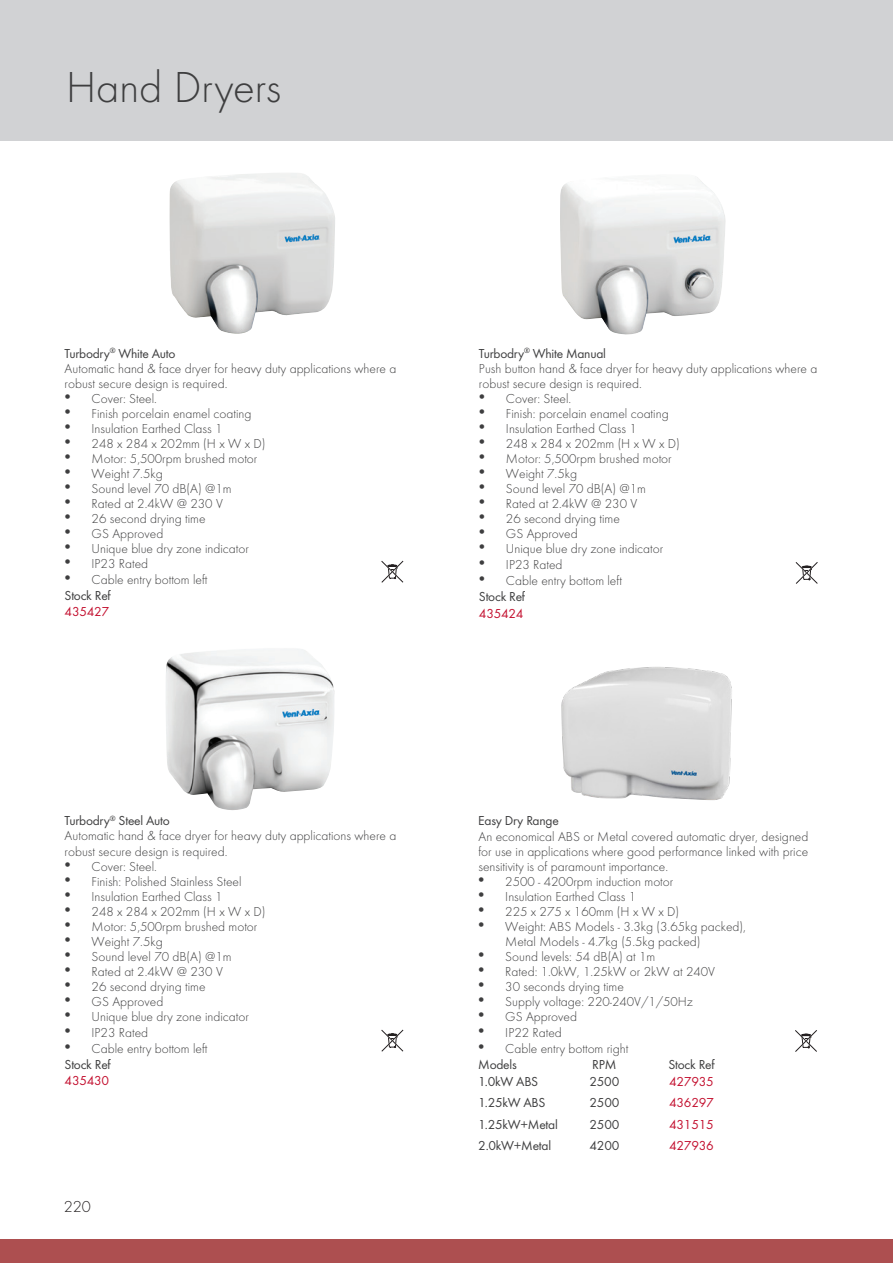
<style>
.page{position:relative;width:893px;height:1263px;background:#fff}
.page>*{position:absolute;margin:0;border:0;box-sizing:border-box;transform-origin:0 0}
.t1{font:300 45px "Futura T";color:#3e3e3f}
.t2{font:300 16.5px "Futura T";color:#231f20}
.t3{font:300 13.5px/15px "Futura T";color:#3e3e3f}
.t4{font:13.5px "Futura T";letter-spacing:-.02em;color:#3e3e3f}
.t5{font:13.5px "Futura T";letter-spacing:-.02em;color:#c3102f}
.s1{font-family:"Arial";font-weight:400;font-size:18px}
</style>
<div class="page">
<div style="left:0;top:1239px;width:893px;height:24px;background:#ad4f50"></div>
<div style="left:0;top:0;width:893px;height:140px;background:#d1d2d4"></div>
<svg style="left:381px;top:1030px;width:22px;height:22px"></svg>
<svg style="left:795px;top:1030px;width:22px;height:22px"></svg>
<svg style="left:381px;top:561px;width:22px;height:22px"></svg>
<svg style="left:796px;top:562px;width:22px;height:22px"></svg>
<img style="left:169px;top:173px;width:166px;height:161px">
<img style="left:166px;top:649px;width:169px;height:161px">
<img style="left:560px;top:177px;width:166px;height:158px">
<img style="left:561px;top:667px;width:171px;height:133px">
<p class="t1" style="left:66px;top:61px;width:217px">Hand Dryers</p>
<p class="t4" style="left:65px;top:345px;width:112px">Turbodry<sup>®</sup> White Auto</p>
<p class="t3" style="left:65px;top:361px;width:333px">Automatic hand &amp; face dryer for heavy duty applications where a robust secure design is required.</p>
<p class="t3" style="left:65px;top:391px;width:94px"><span class="s1">•</span> Cover: Steel.</p>
<p class="t3" style="left:65px;top:406px;width:188px"><span class="s1">•</span> Finish porcelain enamel coating</p>
<p class="t3" style="left:65px;top:421px;width:159px"><span class="s1">•</span> Insulation Earthed Class 1</p>
<p class="t3" style="left:65px;top:436px;width:202px"><span class="s1">•</span> 248 x 284 x 202mm (H x W x D)</p>
<p class="t3" style="left:65px;top:451px;width:194px"><span class="s1">•</span> Motor: 5,500rpm brushed motor</p>
<p class="t3" style="left:65px;top:466px;width:100px"><span class="s1">•</span> Weight 7.5kg</p>
<p class="t3" style="left:65px;top:481px;width:169px"><span class="s1">•</span> Sound level 70 dB(A) @1m</p>
<p class="t3" style="left:65px;top:496px;width:160px"><span class="s1">•</span> Rated at 2.4kW @ 230 V</p>
<p class="t3" style="left:65px;top:511px;width:142px"><span class="s1">•</span> 26 second drying time</p>
<p class="t3" style="left:65px;top:526px;width:100px"><span class="s1">•</span> GS Approved</p>
<p class="t3" style="left:65px;top:541px;width:186px"><span class="s1">•</span> Unique blue dry zone indicator</p>
<p class="t3" style="left:65px;top:556px;width:85px"><span class="s1">•</span> IP23 Rated</p>
<p class="t3" style="left:65px;top:572px;width:144px"><span class="s1">•</span> Cable entry bottom left</p>
<p class="t4" style="left:65px;top:588px;width:48px">Stock Ref</p>
<p class="t5" style="left:65px;top:604px;width:46px">435427</p>
<p class="t4" style="left:65px;top:813px;width:107px">Turbodry<sup>®</sup> Steel Auto</p>
<p class="t3" style="left:65px;top:828px;width:333px">Automatic hand &amp; face dryer for heavy duty applications where a robust secure design is required.</p>
<p class="t3" style="left:65px;top:858px;width:94px"><span class="s1">•</span> Cover: Steel.</p>
<p class="t3" style="left:65px;top:873px;width:178px"><span class="s1">•</span> Finish: Polished Stainless Steel</p>
<p class="t3" style="left:65px;top:888px;width:159px"><span class="s1">•</span> Insulation Earthed Class 1</p>
<p class="t3" style="left:65px;top:903px;width:202px"><span class="s1">•</span> 248 x 284 x 202mm (H x W x D)</p>
<p class="t3" style="left:65px;top:918px;width:194px"><span class="s1">•</span> Motor: 5,500rpm brushed motor</p>
<p class="t3" style="left:65px;top:933px;width:100px"><span class="s1">•</span> Weight 7.5kg</p>
<p class="t3" style="left:65px;top:948px;width:169px"><span class="s1">•</span> Sound level 70 dB(A) @1m</p>
<p class="t3" style="left:65px;top:963px;width:160px"><span class="s1">•</span> Rated at 2.4kW @ 230 V</p>
<p class="t3" style="left:65px;top:978px;width:142px"><span class="s1">•</span> 26 second drying time</p>
<p class="t3" style="left:65px;top:993px;width:100px"><span class="s1">•</span> GS Approved</p>
<p class="t3" style="left:65px;top:1008px;width:186px"><span class="s1">•</span> Unique blue dry zone indicator</p>
<p class="t3" style="left:65px;top:1025px;width:85px"><span class="s1">•</span> IP23 Rated</p>
<p class="t3" style="left:65px;top:1041px;width:144px"><span class="s1">•</span> Cable entry bottom left</p>
<p class="t4" style="left:65px;top:1057px;width:48px">Stock Ref</p>
<p class="t5" style="left:65px;top:1073px;width:46px">435430</p>
<p class="t2" style="left:64px;top:1197px;width:29px">220</p>
<p class="t4" style="left:479px;top:345px;width:128px">Turbodry<sup>®</sup> White Manual</p>
<p class="t3" style="left:479px;top:361px;width:340px">Push button hand &amp; face dryer for heavy duty applications where a robust secure design is required.</p>
<p class="t3" style="left:479px;top:391px;width:94px"><span class="s1">•</span> Cover: Steel.</p>
<p class="t3" style="left:479px;top:406px;width:191px"><span class="s1">•</span> Finish: porcelain enamel coating</p>
<p class="t3" style="left:479px;top:421px;width:159px"><span class="s1">•</span> Insulation Earthed Class 1</p>
<p class="t3" style="left:479px;top:436px;width:202px"><span class="s1">•</span> 248 x 284 x 202mm (H x W x D)</p>
<p class="t3" style="left:479px;top:451px;width:194px"><span class="s1">•</span> Motor: 5,500rpm brushed motor</p>
<p class="t3" style="left:479px;top:466px;width:100px"><span class="s1">•</span> Weight 7.5kg</p>
<p class="t3" style="left:479px;top:481px;width:169px"><span class="s1">•</span> Sound level 70 dB(A) @1m</p>
<p class="t3" style="left:479px;top:496px;width:160px"><span class="s1">•</span> Rated at 2.4kW @ 230 V</p>
<p class="t3" style="left:479px;top:511px;width:142px"><span class="s1">•</span> 26 second drying time</p>
<p class="t3" style="left:479px;top:526px;width:100px"><span class="s1">•</span> GS Approved</p>
<p class="t3" style="left:479px;top:541px;width:186px"><span class="s1">•</span> Unique blue dry zone indicator</p>
<p class="t3" style="left:479px;top:557px;width:85px"><span class="s1">•</span> IP23 Rated</p>
<p class="t3" style="left:479px;top:573px;width:144px"><span class="s1">•</span> Cable entry bottom left</p>
<p class="t4" style="left:479px;top:589px;width:48px">Stock Ref</p>
<p class="t5" style="left:479px;top:605px;width:46px">435424</p>
<p class="t4" style="left:478px;top:813px;width:82px">Easy Dry Range</p>
<p class="t3" style="left:478px;top:828px;width:332px;text-align:justify">An economical ABS or Metal covered automatic dryer, designed for use in applications where good performance linked with price sensitivity is of paramount importance.</p>
<p class="t3" style="left:478px;top:874px;width:197px"><span class="s1">•</span> 2500 - 4200rpm induction motor</p>
<p class="t3" style="left:478px;top:889px;width:159px"><span class="s1">•</span> Insulation Earthed Class 1</p>
<p class="t3" style="left:478px;top:904px;width:202px"><span class="s1">•</span> 225 x 275 x 160mm (H x W x D)</p>
<p class="t3" style="left:505px;top:919px;width:242px;text-indent:-27px"><span class="s1">•</span> Weight: ABS Models - 3.3kg (3.65kg packed),<br>Metal Models - 4.7kg (5.5kg packed)</p>
<p class="t3" style="left:478px;top:949px;width:178px"><span class="s1">•</span> Sound levels: 54 dB(A) at 1m</p>
<p class="t3" style="left:478px;top:964px;width:238px"><span class="s1">•</span> Rated: 1.0kW, 1.25kW or 2kW at 240V</p>
<p class="t3" style="left:478px;top:979px;width:147px"><span class="s1">•</span> 30 seconds drying time</p>
<p class="t3" style="left:478px;top:994px;width:216px"><span class="s1">•</span> Supply voltage: 220-240V/1/50Hz</p>
<p class="t3" style="left:478px;top:1009px;width:100px"><span class="s1">•</span> GS Approved</p>
<p class="t3" style="left:478px;top:1025px;width:85px"><span class="s1">•</span> IP22 Rated</p>
<p class="t3" style="left:478px;top:1041px;width:152px"><span class="s1">•</span> Cable entry bottom right</p>
<p class="t4" style="left:478px;top:1057px;width:40px">Models</p>
<p class="t4" style="left:592px;top:1057px;width:26px">RPM</p>
<p class="t4" style="left:668px;top:1057px;width:48px">Stock Ref</p>
<p class="t4" style="left:478px;top:1073px;width:61px">1.0kW ABS</p>
<p class="t4" style="left:590px;top:1073px;width:31px">2500</p>
<p class="t5" style="left:669px;top:1073px;width:46px">427935</p>
<p class="t4" style="left:478px;top:1095px;width:69px">1.25kW ABS</p>
<p class="t4" style="left:590px;top:1095px;width:31px">2500</p>
<p class="t5" style="left:669px;top:1095px;width:46px">436297</p>
<p class="t4" style="left:478px;top:1116px;width:81px">1.25kW+Metal</p>
<p class="t4" style="left:590px;top:1116px;width:31px">2500</p>
<p class="t5" style="left:669px;top:1116px;width:46px">431515</p>
<p class="t4" style="left:478px;top:1138px;width:74px">2.0kW+Metal</p>
<p class="t4" style="left:590px;top:1138px;width:31px">4200</p>
<p class="t5" style="left:669px;top:1138px;width:46px">427936</p>
</div>
